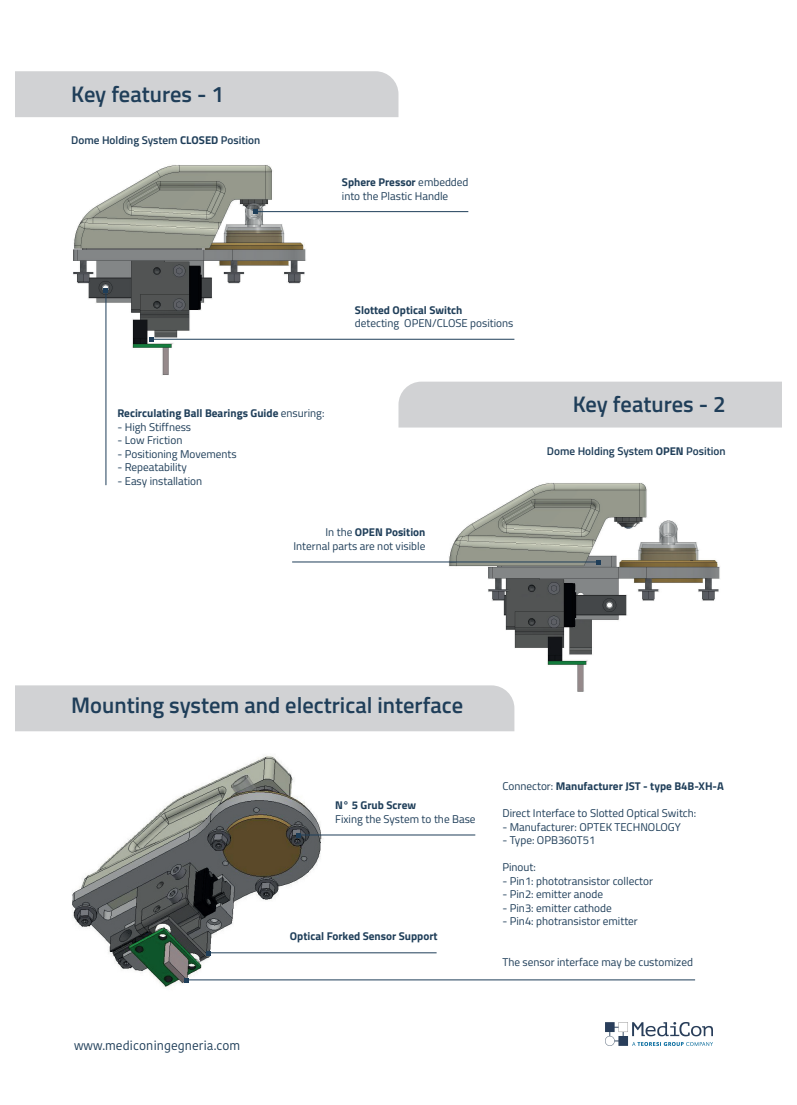
<style>
.page{position:relative;width:797px;height:1105px;background:#fff}
.page>*{position:absolute;margin:0;border:0;box-sizing:border-box;transform-origin:0 0}
.t1{font:600 22.5px "Titillium Web";color:#1f3e59}
.t2{font:12.5px "Kohinoor Bangla";color:#1f3e59}
.t3{font:11.25px/13.5px "Titillium Web";color:#1f3e59}
.t4{font:700 11.25px "Titillium Web";color:#1f3e59}
.t5{font:600 11.25px "Titillium Web";color:#1f3e59}
.s1{font-weight:700}
.s2{font-weight:400}
</style>
<div class="page">
<img style="left:448px;top:483px;width:272px;height:209px">
<div style="left:16px;top:685px;width:498px;height:46px;background:#d1d2d4"></div>
<div style="left:16px;top:71px;width:382px;height:46px;background:#d1d2d4"></div>
<div style="left:398px;top:382px;width:383px;height:45px;background:#d1d2d4"></div>
<img style="left:73px;top:165px;width:235px;height:216px">
<hr style="left:254px;top:211px;width:214px;height:1px;background:#1f3e59">
<svg style="left:253px;top:209px;width:5px;height:5px"></svg>
<img style="left:72px;top:755px;width:254px;height:232px">
<hr style="left:151px;top:339px;width:363px;height:1px;background:#1f3e59">
<svg style="left:149px;top:337px;width:5px;height:5px"></svg>
<hr style="left:106px;top:290px;width:1px;height:195px;background:#1f3e59">
<svg style="left:103px;top:288px;width:5px;height:5px"></svg>
<hr style="left:292px;top:562px;width:307px;height:1px;background:#1f3e59">
<svg style="left:596px;top:560px;width:5px;height:5px"></svg>
<hr style="left:297px;top:835px;width:178px;height:1px;background:#1f3e59">
<svg style="left:296px;top:833px;width:5px;height:5px"></svg>
<hr style="left:208px;top:952px;width:228px;height:1px;background:#1f3e59">
<svg style="left:206px;top:950px;width:5px;height:5px"></svg>
<hr style="left:185px;top:980px;width:510px;height:1px;background:#1f3e59">
<svg style="left:184px;top:978px;width:5px;height:5px"></svg>
<img style="left:605px;top:1022px;width:108px;height:24px">
<h1 class="t1" style="left:71px;top:77px;width:154px">Key features - 1</h1>
<p class="t5" style="left:71px;top:131px;width:190px">Dome Holding System <span class="s1">CLOSED</span> Position</p>
<p class="t3" style="left:342px;top:175px;width:128px"><span class="s1">Sphere Pressor</span> embedded into the Plastic Handle</p>
<p class="t4" style="left:355px;top:301px;width:109px">Slotted Optical Switch</p>
<p class="t3" style="left:355px;top:316px;width:160px">detecting OPEN/CLOSE positions</p>
<p class="t4" style="left:117px;top:405px;width:208px">Recirculating Ball Bearings Guide <span class="s2">ensuring:</span></p>
<p class="t3" style="left:117px;top:420px;width:75px">- High Stiffness</p>
<p class="t3" style="left:117px;top:433px;width:67px">- Low Friction</p>
<p class="t3" style="left:117px;top:447px;width:121px">- Positioning Movements</p>
<p class="t3" style="left:117px;top:460px;width:71px">- Repeatability</p>
<p class="t3" style="left:117px;top:474px;width:86px">- Easy installation</p>
<p class="t3" style="left:293px;top:525px;width:133px;text-align:right">In the <span class="s1">OPEN Position<br></span>Internal parts are not visible</p>
<h1 class="t1" style="left:573px;top:387px;width:154px">Key features - 2</h1>
<p class="t5" style="left:547px;top:442px;width:180px">Dome Holding System <span class="s1">OPEN</span> Position</p>
<h1 class="t1" style="left:71px;top:688px;width:393px">Mounting system and electrical interface</h1>
<p class="t2" style="left:74px;top:1036px;width:167px">www.mediconingegneria.com</p>
<p class="t4" style="left:335px;top:797px;width:82px">N° 5 Grub Screw</p>
<p class="t3" style="left:335px;top:812px;width:142px">Fixing the System to the Base</p>
<p class="t4" style="left:290px;top:927px;width:149px">Optical Forked Sensor Support</p>
<p class="t4" style="left:502px;top:778px;width:223px"><span class="s2">Connector:</span> Manufacturer JST - type B4B-XH-A</p>
<p class="t3" style="left:502px;top:806px;width:195px">Direct Interface to Slotted Optical Switch:</p>
<p class="t3" style="left:502px;top:819px;width:180px">- Manufacturer: OPTEK TECHNOLOGY</p>
<p class="t3" style="left:502px;top:833px;width:94px">- Type: OPB360T51</p>
<p class="t3" style="left:502px;top:860px;width:35px">Pinout:</p>
<p class="t3" style="left:502px;top:873px;width:152px">- Pin1: phototransistor collector</p>
<p class="t3" style="left:502px;top:887px;width:102px">- Pin2: emitter anode</p>
<p class="t3" style="left:502px;top:900px;width:111px">- Pin3: emitter cathode</p>
<p class="t3" style="left:502px;top:914px;width:137px">- Pin4: photransistor emitter</p>
<p class="t3" style="left:502px;top:954px;width:192px">The sensor interface may be customized</p>
</div>
